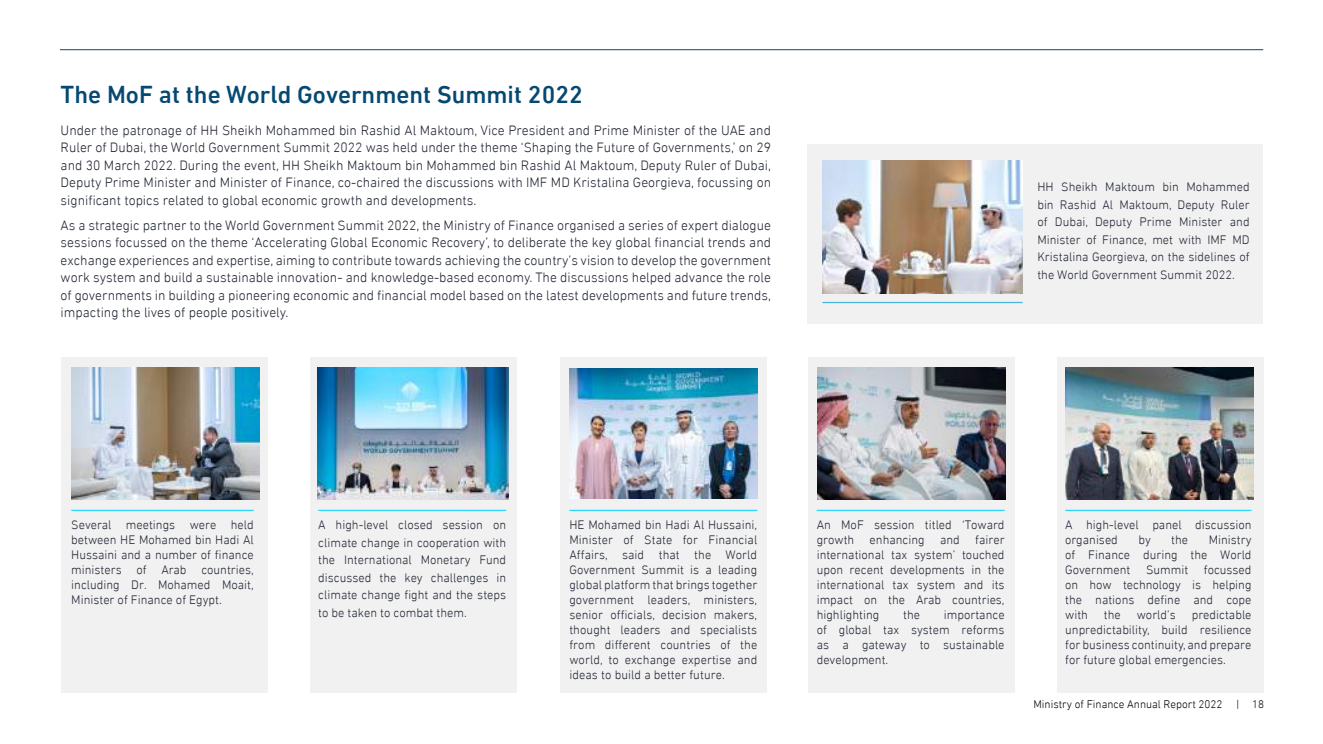
<style>
.page{position:relative;width:1323px;height:744px;background:#fff}
.page>*{position:absolute;margin:0;border:0;box-sizing:border-box;transform-origin:0 0}
.t1{font:500 25px "DIN Next LT Arabic";color:#054972}
.t2{font:300 13.75px/17.5px "DIN Next LT Arabic";color:#202533;text-align:justify}
.t3{font:300 12.5px/15px "DIN Next LT Arabic";color:#202533;text-align:justify}
.t4{font:300 11.25px "DIN Next LT Arabic";color:#000}
</style>
<div class="page">
<div style="left:61px;top:357px;width:207px;height:335px;background:#f1f1f1"></div>
<hr style="left:71px;top:510px;width:183px;height:1px;background:#00d1ff">
<img style="left:71px;top:368px;width:188px;height:132px">
<div style="left:310px;top:357px;width:207px;height:335px;background:#f1f1f1"></div>
<hr style="left:318px;top:510px;width:188px;height:1px;background:#00d1ff">
<img style="left:317px;top:368px;width:191px;height:132px">
<div style="left:807px;top:357px;width:207px;height:335px;background:#f1f1f1"></div>
<hr style="left:816px;top:510px;width:188px;height:1px;background:#00d1ff">
<img style="left:817px;top:368px;width:188px;height:132px">
<div style="left:1056px;top:357px;width:207px;height:335px;background:#f1f1f1"></div>
<hr style="left:1065px;top:510px;width:186px;height:1px;background:#00d1ff">
<img style="left:1065px;top:368px;width:188px;height:132px">
<div style="left:560px;top:357px;width:207px;height:335px;background:#f1f1f1"></div>
<img style="left:569px;top:368px;width:188px;height:130px">
<hr style="left:569px;top:510px;width:188px;height:1px;background:#00d1ff">
<div style="left:807px;top:145px;width:456px;height:179px;background:#f1f1f1"></div>
<hr style="left:822px;top:302px;width:200px;height:1px;background:#48b5db">
<img style="left:822px;top:161px;width:200px;height:132px">
<hr style="left:60px;top:49px;width:1203px;height:1px;background:#054972">
<h1 class="t1" style="left:61px;top:80px;width:524px">The MoF at the World Government Summit 2022</h1>
<p class="t2" style="left:61px;top:121px;width:712px">Under the patronage of HH Sheikh Mohammed bin Rashid Al Maktoum, Vice President and Prime Minister of the UAE and Ruler of Dubai, the World Government Summit 2022 was held under the theme ‘Shaping the Future of Governments,’ on 29 and 30 March 2022. During the event, HH Sheikh Maktoum bin Mohammed bin Rashid Al Maktoum, Deputy Ruler of Dubai, Deputy Prime Minister and Minister of Finance, co-chaired the discussions with IMF MD Kristalina Georgieva, focussing on significant topics related to global economic growth and developments.</p>
<p class="t2" style="left:61px;top:216px;width:712px">As a strategic partner to the World Government Summit 2022, the Ministry of Finance organised a series of expert dialogue sessions focussed on the theme ‘Accelerating Global Economic Recovery’, to deliberate the key global financial trends and exchange experiences and expertise, aiming to contribute towards achieving the country’s vision to develop the government work system and build a sustainable innovation- and knowledge-based economy. The discussions helped advance the role of governments in building a pioneering economic and financial model based on the latest developments and future trends, impacting the lives of people positively.</p>
<p class="t3" style="left:1037px;top:178px;width:214px;line-height:17.5px">HH Sheikh Maktoum bin Mohammed bin Rashid Al Maktoum, Deputy Ruler of Dubai, Deputy Prime Minister and Minister of Finance, met with IMF MD Kristalina Georgieva, on the sidelines of the World Government Summit 2022.</p>
<p class="t3" style="left:71px;top:517px;width:184px">Several meetings were held between HE Mohamed bin Hadi Al Hussaini and a number of finance ministers of Arab countries, including Dr. Mohamed Moait, Minister of Finance of Egypt.</p>
<p class="t3" style="left:318px;top:516px;width:189px;line-height:17.5px">A high-level closed session on climate change in cooperation with the International Monetary Fund discussed the key challenges in climate change fight and the steps to be taken to combat them.</p>
<p class="t3" style="left:816px;top:517px;width:189px">An MoF session titled ‘Toward growth enhancing and fairer international tax system’ touched upon recent developments in the international tax system and its impact on the Arab countries, highlighting</p>
<p class="t3" style="left:569px;top:517px;width:189px">HE Mohamed bin Hadi Al Hussaini, Minister of State for Financial Affairs, said that the World Government Summit is a leading global platform that brings together government leaders, ministers, senior officials, decision makers, thought leaders and specialists from different countries of the world, to exchange expertise and ideas to build a better future.</p>
<p class="t3" style="left:816px;top:607px;width:189px;text-indent:127px">importance of global tax system reforms as a gateway to sustainable development.</p>
<p class="t3" style="left:903px;top:607px;width:18px">the</p>
<p class="t3" style="left:1065px;top:517px;width:188px">A high-level panel discussion organised</p>
<p class="t3" style="left:1065px;top:532px;width:188px;text-indent:143px">Ministry of Finance during the World Government Summit focussed on how technology is helping the nations define and cope with</p>
<p class="t3" style="left:1138px;top:532px;width:14px">by</p>
<p class="t3" style="left:1171px;top:532px;width:18px">the</p>
<p class="t3" style="left:1065px;top:607px;width:188px;text-indent:126px">predictable unpredictability, build resilience for business continuity, and prepare for future global emergencies.</p>
<p class="t3" style="left:1104px;top:607px;width:18px">the</p>
<p class="t3" style="left:1136px;top:607px;width:41px">world’s</p>
<p class="t4" style="left:1033px;top:698px;width:232px">Ministry of Finance Annual Report 2022 | 18</p>
</div>
